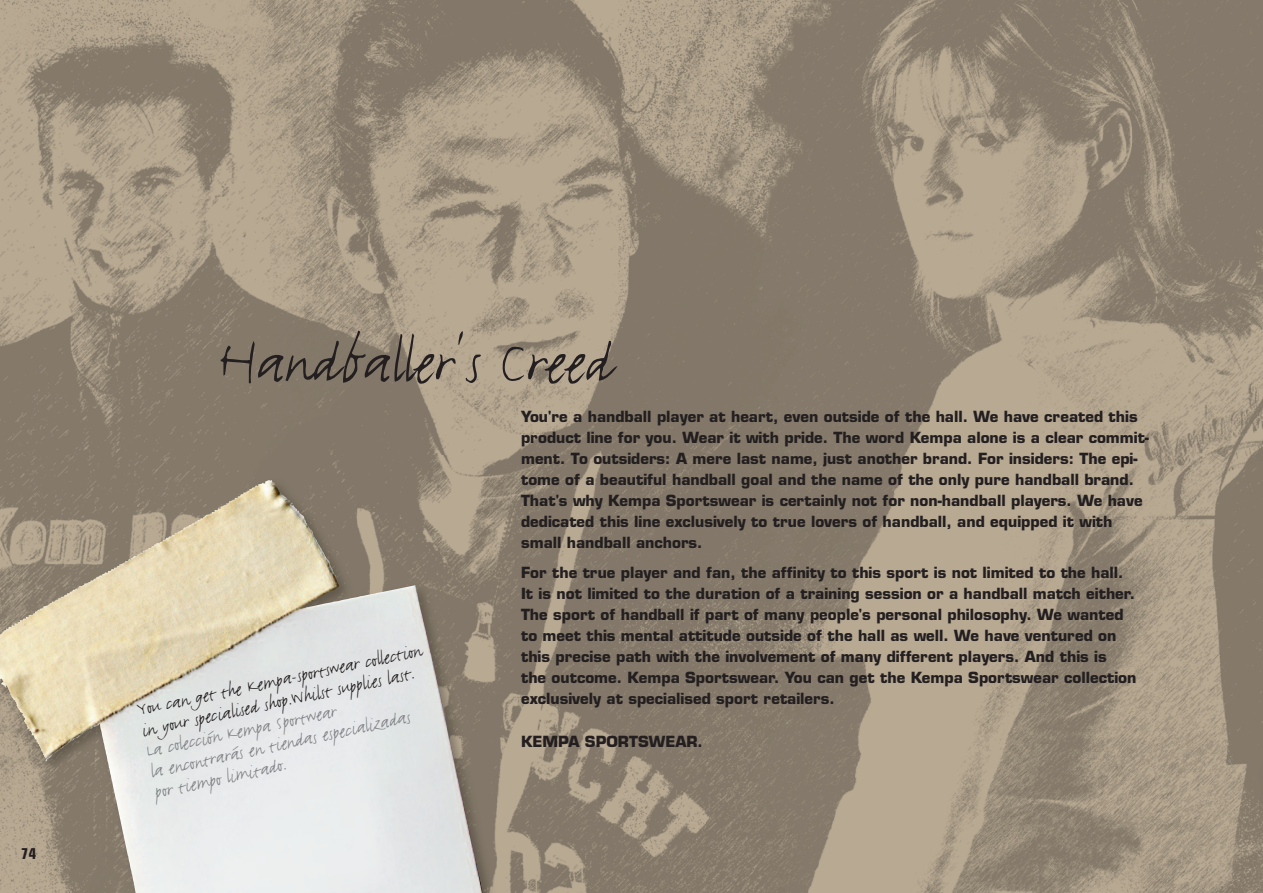
<style>
.page{position:relative;width:1263px;height:893px;background:#fff}
.page>*{position:absolute;margin:0;border:0;box-sizing:border-box;transform-origin:0 0}
.t1{font:67.35px "FF Justlefthand";color:#231f20}
.t2{font:21px/21px "FF Justlefthand";color:#231f20}
.t3{font:21px/21px "FF Justlefthand";color:#808285}
.t4{font:700 15px/21px "Eurostile";color:#231f20}
.t5{font:700 condensed 15px "Eurostile";color:#231f20}
</style>
<div class="page">
<img style="left:0;top:0;width:1263px;height:893px">
<img style="left:0;top:550px;width:145px;height:106px">
<p class="t5" style="left:21px;top:848px;width:16px">74</p>
<h1 class="t1" style="left:219px;top:317px;width:395px">Handballer's Creed</h1>
<h2 class="t2" style="left:135px;top:698px;width:292px;rotate:-12deg">You can get the Kempa-sportswear collection in your specialised shop.Whilst supplies last.</h2>
<h2 class="t3" style="left:144px;top:739px;width:267px;rotate:-12deg">La colección Kempa Sportwear<br>la encontrarás en tiendas especializadas por tiempo limitado.</h2>
<p class="t4" style="left:521px;top:408px;width:629px">You're a handball player at heart, even outside of the hall. We have created this product line for you. Wear it with pride. The word Kempa alone is a clear commit&shy;ment. To outsiders: A mere last name, just another brand. For insiders: The epi&shy;tome of a beautiful handball goal and the name of the only pure handball brand.<br>That's why Kempa Sportswear is certainly not for non-handball players. We have dedicated this line exclusively to true lovers of handball, and equipped it with small handball anchors.</p>
<p class="t4" style="left:521px;top:564px;width:617px">For the true player and fan, the affinity to this sport is not limited to the hall.<br>It is not limited to the duration of a training session or a handball match either.<br>The sport of handball if part of many people's personal philosophy. We wanted to meet this mental attitude outside of the hall as well. We have ventured on this precise path with the involvement of many different players. And this is<br>the outcome. Kempa Sportswear. You can get the Kempa Sportswear collection exclusively at specialised sport retailers.</p>
<p class="t4" style="left:521px;top:732px;width:183px">KEMPA SPORTSWEAR.</p>
</div>
